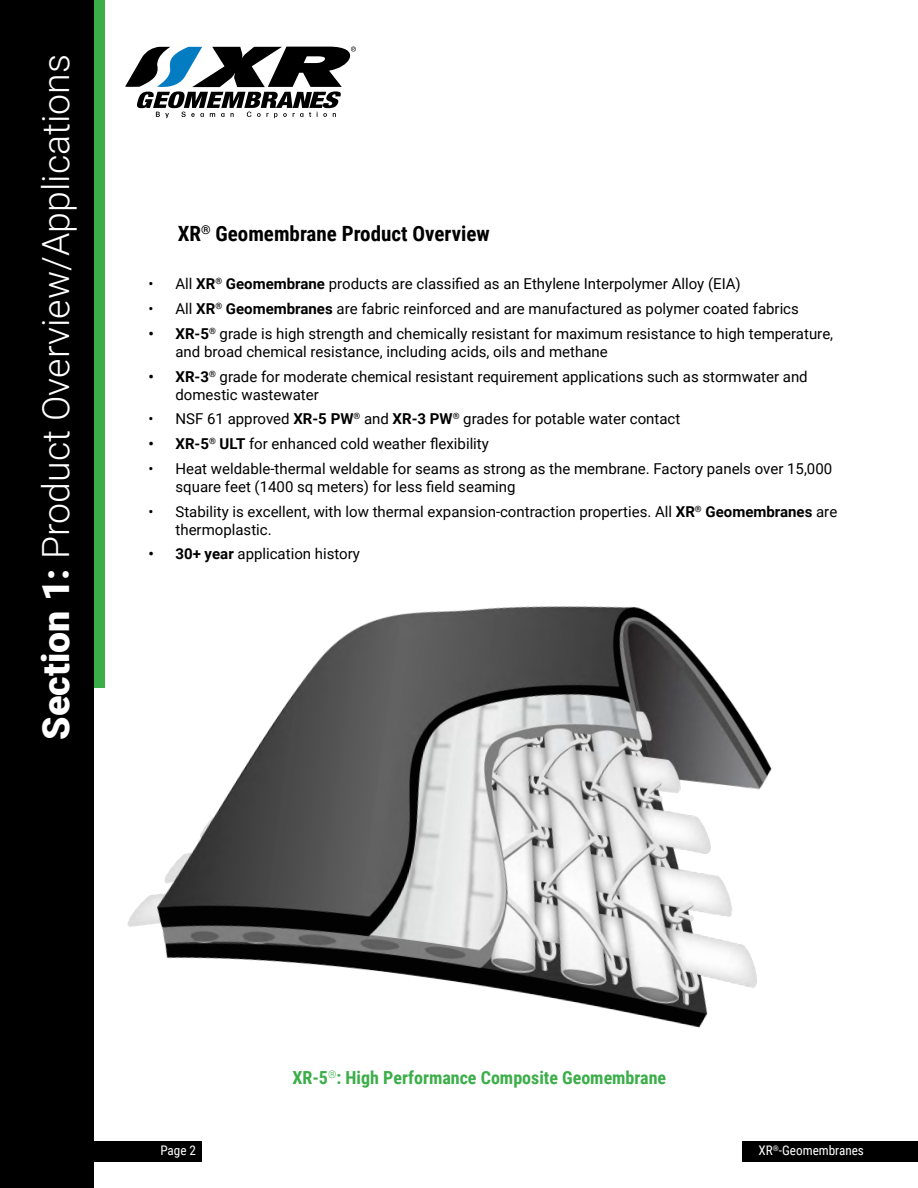
<style>
.page{position:relative;width:918px;height:1188px;background:#fff}
.page>*{position:absolute;margin:0;border:0;box-sizing:border-box;transform-origin:0 0}
.t1{font:300 37.5px "Roboto";color:#fff}
.t2{font:700 21px "Roboto Condensed";color:#000}
.t3{font:700 18px "Roboto Condensed";color:#3bae49}
.t4{font:15px/18px "Roboto";color:#000}
.t5{font:13.2px "Roboto Condensed";color:#fff}
.s1{font-weight:900}
.s2{font-weight:700}
</style>
<div class="page">
<div style="left:0;top:0;width:94px;height:1188px;background:#000"></div>
<div style="left:94px;top:0;width:11px;height:688px;background:#3bae49"></div>
<div style="left:94px;top:1141px;width:108px;height:20px;background:#000"></div>
<div style="left:742px;top:1141px;width:176px;height:20px;background:#000"></div>
<svg style="left:125px;top:46px;width:231px;height:72px"></svg>
<img style="left:127px;top:606px;width:645px;height:422px">
<h1 class="t1" style="left:29px;top:740px;width:687px;rotate:-90deg"><span class="s1">Section 1:</span> Product Overview/Applications</h1>
<h2 class="t2" style="left:178px;top:219px;width:314px">XR<sup>®</sup> Geomembrane Product Overview</h2>
<p class="t4" style="left:148px;top:275px;width:594px">• All <span class="s2">XR</span><sup>®</sup> <span class="s2">Geomembrane</span> products are classified as an Ethylene Interpolymer Alloy (EIA)</p>
<p class="t4" style="left:148px;top:299px;width:652px">• All <span class="s2">XR</span><sup>®</sup> <span class="s2">Geomembranes</span> are fabric reinforced and are manufactured as polymer coated fabrics</p>
<p class="t4" style="left:176px;top:324px;width:659px;text-indent:-27px"><span class="s2">• XR-5</span><sup>®</sup> grade is high strength and chemically resistant for maximum resistance to high temperature, and broad chemical resistance, including acids, oils and methane</p>
<p class="t4" style="left:176px;top:367px;width:634px;text-indent:-27px"><span class="s2">• XR-3</span><sup>®</sup> grade for moderate chemical resistant requirement applications such as stormwater and domestic wastewater</p>
<p class="t4" style="left:149px;top:410px;width:533px">• NSF 61 approved <span class="s2">XR-5 PW</span><sup>®</sup> and <span class="s2">XR-3 PW</span><sup>®</sup> grades for potable water contact</p>
<p class="t4" style="left:149px;top:434px;width:342px"><span class="s2">• XR-5</span><sup>®</sup> <span class="s2">ULT</span> for enhanced cold weather flexibility</p>
<p class="t4" style="left:176px;top:459px;width:658px;text-indent:-27px">• Heat weldable-thermal weldable for seams as strong as the membrane. Factory panels over 15,000 square feet (1400 sq meters) for less field seaming</p>
<p class="t4" style="left:176px;top:502px;width:663px;text-indent:-27px">• Stability is excellent, with low thermal expansion-contraction properties. All <span class="s2">XR</span><sup>®</sup> <span class="s2">Geomembranes</span> are thermoplastic.</p>
<p class="t4" style="left:149px;top:545px;width:213px"><span class="s2">• 30+ year</span> application history</p>
<p class="t3" style="left:292px;top:1065px;width:375px">XR-5<sup>®</sup>: High Performance Composite Geomembrane</p>
<p class="t5" style="left:160px;top:1141px;width:37px">Page 2</p>
<p class="t5" style="left:759px;top:1141px;width:107px">XR<sup>®</sup>-Geomembranes</p>
</div>
